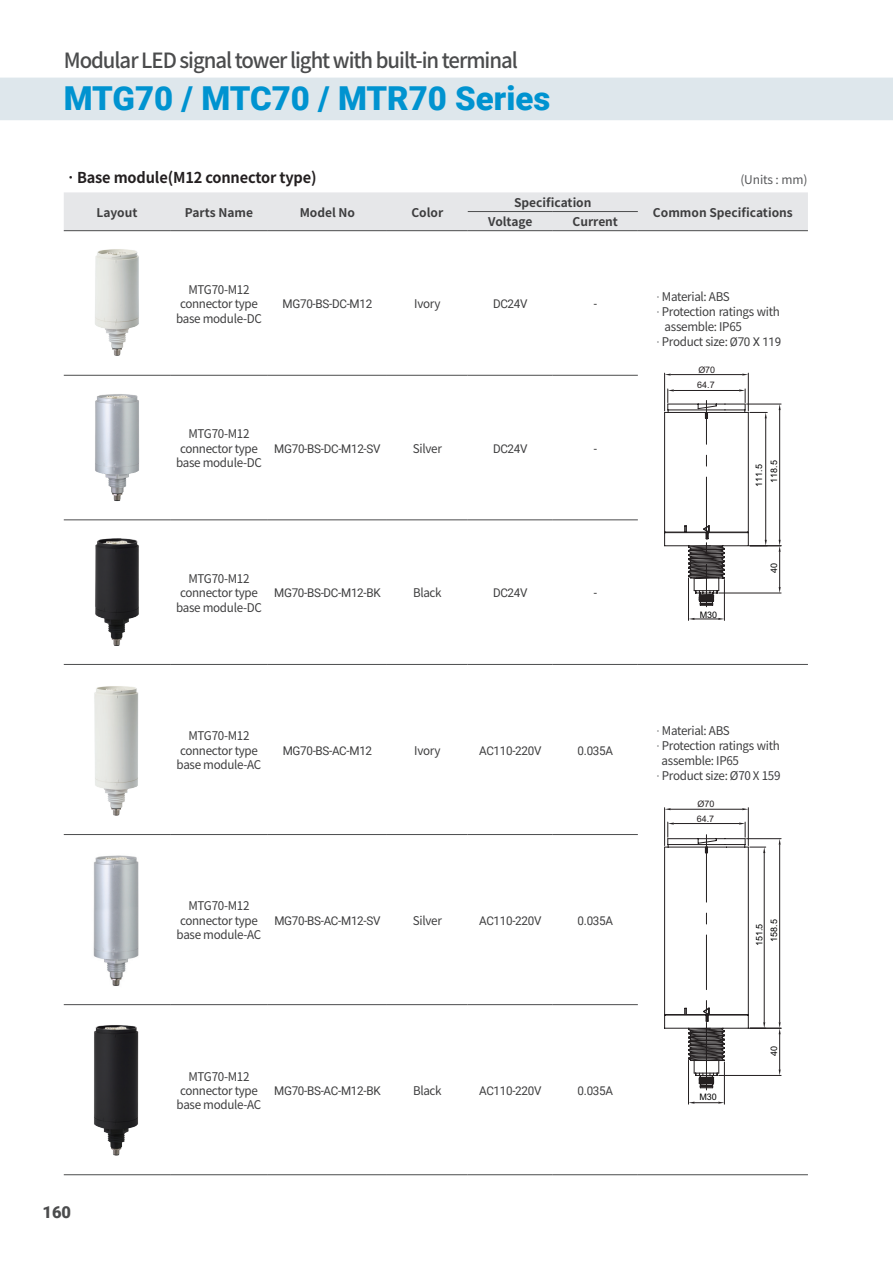
<style>
.page{position:relative;width:893px;height:1263px;background:#fff}
.page>*{position:absolute;margin:0;border:0;box-sizing:border-box;transform-origin:0 0}
.t1{font:900 33px "Roboto";color:#0093d0}
.t2{font:500 21px "Noto Sans CJ Kkr";letter-spacing:-.05em;color:#4b4c4d}
.t3{font:900 16.5px "Roboto";color:#4b4c4d}
.t4{font:700 15px "Noto Sans CJ Kkr";letter-spacing:-.01em;color:#231f20}
.t5{font:12px/14.4px "Noto Sans CJ Kkr";letter-spacing:-.025em;color:#3e3e3f;text-align:center}
.t6{font:12px "Roboto";letter-spacing:-.025em;color:#3e3e3f}
.t7{font:700 12px "Noto Sans CJ Kkr";color:#3e3e3f}
.t8{font:12px "Noto Sans CJ Kkr";letter-spacing:-.01em;color:#57585a}
.t9{font:9px "Arial";color:#030303}
.t10{font:9px/15px "Arial";color:#231f20}
.s1{font-size:10.5px;color:#57585a}
.s2{font-family:"Roboto"}
</style>
<div class="page">
<div style="left:0;top:78px;width:893px;height:42px;background:#dee7ec"></div>
<div style="left:64px;top:192px;width:744px;height:38px;background:#e6e7e9"></div>
<hr style="left:387px;top:230px;width:81px;height:1px;background:#4b4c4d">
<hr style="left:468px;top:230px;width:85px;height:1px;background:#4b4c4d">
<hr style="left:387px;top:1174px;width:81px;height:1px;background:#4b4c4d">
<hr style="left:468px;top:1174px;width:85px;height:1px;background:#4b4c4d">
<hr style="left:387px;top:664px;width:81px;height:1px;background:#4b4c4d">
<hr style="left:468px;top:664px;width:85px;height:1px;background:#4b4c4d">
<hr style="left:387px;top:375px;width:81px;height:1px;background:#4b4c4d">
<hr style="left:468px;top:375px;width:85px;height:1px;background:#4b4c4d">
<hr style="left:387px;top:520px;width:81px;height:1px;background:#4b4c4d">
<hr style="left:468px;top:520px;width:85px;height:1px;background:#4b4c4d">
<hr style="left:64px;top:375px;width:106px;height:1px;background:#4b4c4d">
<hr style="left:64px;top:520px;width:106px;height:1px;background:#4b4c4d">
<hr style="left:64px;top:834px;width:106px;height:1px;background:#4b4c4d">
<hr style="left:64px;top:1004px;width:106px;height:1px;background:#4b4c4d">
<hr style="left:64px;top:230px;width:106px;height:1px;background:#4b4c4d">
<hr style="left:553px;top:230px;width:85px;height:1px;background:#4b4c4d">
<hr style="left:64px;top:1174px;width:106px;height:1px;background:#4b4c4d">
<hr style="left:553px;top:1174px;width:85px;height:1px;background:#4b4c4d">
<hr style="left:638px;top:230px;width:170px;height:1px;background:#4b4c4d">
<hr style="left:638px;top:664px;width:170px;height:1px;background:#4b4c4d">
<hr style="left:638px;top:1174px;width:170px;height:1px;background:#4b4c4d">
<hr style="left:64px;top:664px;width:106px;height:1px;background:#4b4c4d">
<hr style="left:553px;top:664px;width:85px;height:1px;background:#4b4c4d">
<hr style="left:553px;top:375px;width:85px;height:1px;background:#4b4c4d">
<hr style="left:553px;top:520px;width:85px;height:1px;background:#4b4c4d">
<hr style="left:170px;top:834px;width:98px;height:1px;background:#4b4c4d">
<hr style="left:268px;top:834px;width:119px;height:1px;background:#4b4c4d">
<hr style="left:387px;top:834px;width:81px;height:1px;background:#4b4c4d">
<hr style="left:468px;top:834px;width:85px;height:1px;background:#4b4c4d">
<hr style="left:553px;top:834px;width:85px;height:1px;background:#4b4c4d">
<hr style="left:170px;top:1004px;width:98px;height:1px;background:#4b4c4d">
<hr style="left:268px;top:1004px;width:119px;height:1px;background:#4b4c4d">
<hr style="left:387px;top:1004px;width:81px;height:1px;background:#4b4c4d">
<hr style="left:468px;top:1004px;width:85px;height:1px;background:#4b4c4d">
<hr style="left:553px;top:1004px;width:85px;height:1px;background:#4b4c4d">
<hr style="left:170px;top:230px;width:98px;height:1px;background:#4b4c4d">
<hr style="left:268px;top:230px;width:119px;height:1px;background:#4b4c4d">
<hr style="left:170px;top:1174px;width:98px;height:1px;background:#4b4c4d">
<hr style="left:268px;top:1174px;width:119px;height:1px;background:#4b4c4d">
<hr style="left:170px;top:664px;width:98px;height:1px;background:#4b4c4d">
<hr style="left:268px;top:664px;width:119px;height:1px;background:#4b4c4d">
<hr style="left:170px;top:375px;width:98px;height:1px;background:#4b4c4d">
<hr style="left:268px;top:375px;width:119px;height:1px;background:#4b4c4d">
<hr style="left:170px;top:520px;width:98px;height:1px;background:#4b4c4d">
<hr style="left:268px;top:520px;width:119px;height:1px;background:#4b4c4d">
<hr style="left:468px;top:211px;width:85px;height:1px;background:#4b4c4d">
<hr style="left:553px;top:211px;width:85px;height:1px;background:#4b4c4d">
<img style="left:94px;top:686px;width:45px;height:130px">
<img style="left:93px;top:855px;width:46px;height:131px">
<img style="left:94px;top:1025px;width:45px;height:131px">
<img style="left:95px;top:249px;width:44px;height:107px">
<img style="left:95px;top:394px;width:45px;height:107px">
<img style="left:95px;top:538px;width:44px;height:108px">
<hr style="left:664px;top:373px;width:1px;height:38px;background:#231f20">
<hr style="left:748px;top:373px;width:1px;height:38px;background:#231f20">
<hr style="left:671px;top:374px;width:71px;height:1px;background:#231f20">
<svg style="left:664px;top:389px;width:103px;height:218px"></svg>
<hr style="left:747px;top:404px;width:34px;height:1px;background:#231f20">
<hr style="left:779px;top:410px;width:1px;height:130px;background:#231f20">
<hr style="left:750px;top:545px;width:31px;height:1px;background:#231f20">
<hr style="left:719px;top:593px;width:62px;height:1px;background:#231f20">
<hr style="left:779px;top:552px;width:1px;height:35px;background:#231f20">
<svg style="left:779px;top:540px;width:2px;height:12px"></svg>
<hr style="left:688px;top:578px;width:1px;height:42px;background:#231f20">
<hr style="left:724px;top:579px;width:1px;height:41px;background:#231f20">
<svg style="left:689px;top:618px;width:35px;height:2px"></svg>
<hr style="left:664px;top:808px;width:1px;height:37px;background:#231f20">
<hr style="left:748px;top:808px;width:1px;height:37px;background:#231f20">
<hr style="left:671px;top:809px;width:71px;height:1px;background:#231f20">
<svg style="left:665px;top:808px;width:6px;height:2px"></svg>
<svg style="left:742px;top:808px;width:6px;height:2px"></svg>
<svg style="left:664px;top:822px;width:102px;height:268px"></svg>
<hr style="left:747px;top:838px;width:34px;height:1px;background:#231f20">
<hr style="left:779px;top:845px;width:1px;height:177px;background:#231f20">
<hr style="left:750px;top:1028px;width:31px;height:1px;background:#231f20">
<hr style="left:719px;top:1075px;width:62px;height:1px;background:#231f20">
<hr style="left:779px;top:1034px;width:1px;height:35px;background:#231f20">
<svg style="left:779px;top:1022px;width:2px;height:12px"></svg>
<hr style="left:688px;top:1060px;width:1px;height:44px;background:#231f20">
<hr style="left:724px;top:1062px;width:1px;height:42px;background:#231f20">
<svg style="left:689px;top:1102px;width:35px;height:2px"></svg>
<p class="t2" style="left:64px;top:48px;width:456px">Modular LED signal tower light with built-in terminal</p>
<p class="t1" style="left:64px;top:75px;width:488px">MTG70 / MTC70 / MTR70 Series</p>
<p class="t4" style="left:64px;top:169px;width:254px">ㆍBase module(M12 connector type)</p>
<p class="t8" style="left:740px;top:173px;width:69px">(Units : mm)</p>
<p class="t7" style="left:96px;top:206px;width:43px">Layout</p>
<p class="t7" style="left:185px;top:206px;width:70px">Parts Name</p>
<p class="t7" style="left:300px;top:206px;width:57px">Model No</p>
<p class="t7" style="left:411px;top:206px;width:33px">Color</p>
<p class="t7" style="left:514px;top:196px;width:79px">Specification</p>
<p class="t7" style="left:488px;top:215px;width:46px">Voltage</p>
<p class="t7" style="left:573px;top:215px;width:47px">Current</p>
<p class="t5" style="left:176px;top:282px;width:87px">MTG70-M12 connector type base module-DC</p>
<p class="t6" style="left:283px;top:295px;width:91px">MG70-BS-DC-M12</p>
<p class="t5" style="left:414px;top:297px;width:28px">Ivory</p>
<p class="t6" style="left:493px;top:295px;width:36px">DC24V</p>
<p class="t6" style="left:594px;top:295px;width:5px">-</p>
<p class="t5" style="left:176px;top:427px;width:87px">MTG70-M12 connector type base module-DC</p>
<p class="t6" style="left:274px;top:440px;width:108px">MG70-BS-DC-M12-SV</p>
<p class="t5" style="left:413px;top:441px;width:30px">Silver</p>
<p class="t6" style="left:493px;top:440px;width:36px">DC24V</p>
<p class="t6" style="left:594px;top:440px;width:5px">-</p>
<p class="t5" style="left:176px;top:572px;width:87px">MTG70-M12 connector type base module-DC</p>
<p class="t6" style="left:274px;top:585px;width:108px">MG70-BS-DC-M12-BK</p>
<p class="t5" style="left:413px;top:586px;width:30px">Black</p>
<p class="t6" style="left:493px;top:585px;width:36px">DC24V</p>
<p class="t6" style="left:594px;top:585px;width:5px">-</p>
<p class="t7" style="left:653px;top:206px;width:141px">Common Specifications</p>
<p class="t5" style="left:653px;top:289px;width:79px"><span class="s1">ㆍ</span>Material: ABS</p>
<p class="t5" style="left:653px;top:304px;width:129px"><span class="s1">ㆍ</span>Protection ratings with</p>
<p class="t5" style="left:665px;top:319px;width:79px">assemble: IP65</p>
<p class="t5" style="left:653px;top:334px;width:130px"><span class="s1">ㆍ</span>Product size: <span class="s2">Ø70 X 119</span></p>
<p class="t10" style="left:697px;top:362px;width:19px">Ø70<br>64.7</p>
<p class="t9" style="left:700px;top:608px;width:19px">M30</p>
<p class="t9" style="left:753px;top:487px;width:24px;rotate:-90deg">111.5</p>
<p class="t9" style="left:768px;top:483px;width:24px;rotate:-90deg">118.5</p>
<p class="t9" style="left:768px;top:573px;width:11px;rotate:-90deg">40</p>
<h3 class="t3" style="left:43px;top:1200px;width:30px">160</h3>
<p class="t5" style="left:177px;top:729px;width:86px">MTG70-M12 connector type base module-AC</p>
<p class="t6" style="left:283px;top:742px;width:91px">MG70-BS-AC-M12</p>
<p class="t5" style="left:414px;top:743px;width:28px">Ivory</p>
<p class="t6" style="left:479px;top:742px;width:64px">AC110-220V</p>
<p class="t6" style="left:578px;top:742px;width:37px">0.035A</p>
<p class="t5" style="left:177px;top:899px;width:86px">MTG70-M12 connector type base module-AC</p>
<p class="t6" style="left:274px;top:912px;width:108px">MG70-BS-AC-M12-SV</p>
<p class="t5" style="left:413px;top:913px;width:30px">Silver</p>
<p class="t6" style="left:479px;top:912px;width:64px">AC110-220V</p>
<p class="t6" style="left:578px;top:912px;width:37px">0.035A</p>
<p class="t5" style="left:177px;top:1069px;width:86px">MTG70-M12 connector type base module-AC</p>
<p class="t6" style="left:274px;top:1082px;width:108px">MG70-BS-AC-M12-BK</p>
<p class="t5" style="left:413px;top:1083px;width:30px">Black</p>
<p class="t6" style="left:479px;top:1082px;width:64px">AC110-220V</p>
<p class="t6" style="left:578px;top:1082px;width:37px">0.035A</p>
<p class="t5" style="left:653px;top:723px;width:79px"><span class="s1">ㆍ</span>Material: ABS</p>
<p class="t5" style="left:653px;top:738px;width:129px"><span class="s1">ㆍ</span>Protection ratings with</p>
<p class="t5" style="left:662px;top:753px;width:79px">assemble: IP65</p>
<p class="t5" style="left:653px;top:768px;width:129px"><span class="s1">ㆍ</span>Product size: Ø70 X 159</p>
<p class="t10" style="left:697px;top:796px;width:19px">Ø70<br>64.7</p>
<p class="t9" style="left:768px;top:942px;width:24px;rotate:-90deg">158.5</p>
<p class="t9" style="left:753px;top:946px;width:24px;rotate:-90deg">151.5</p>
<p class="t9" style="left:699px;top:1090px;width:19px">M30</p>
<p class="t9" style="left:768px;top:1056px;width:11px;rotate:-90deg">40</p>
</div>
